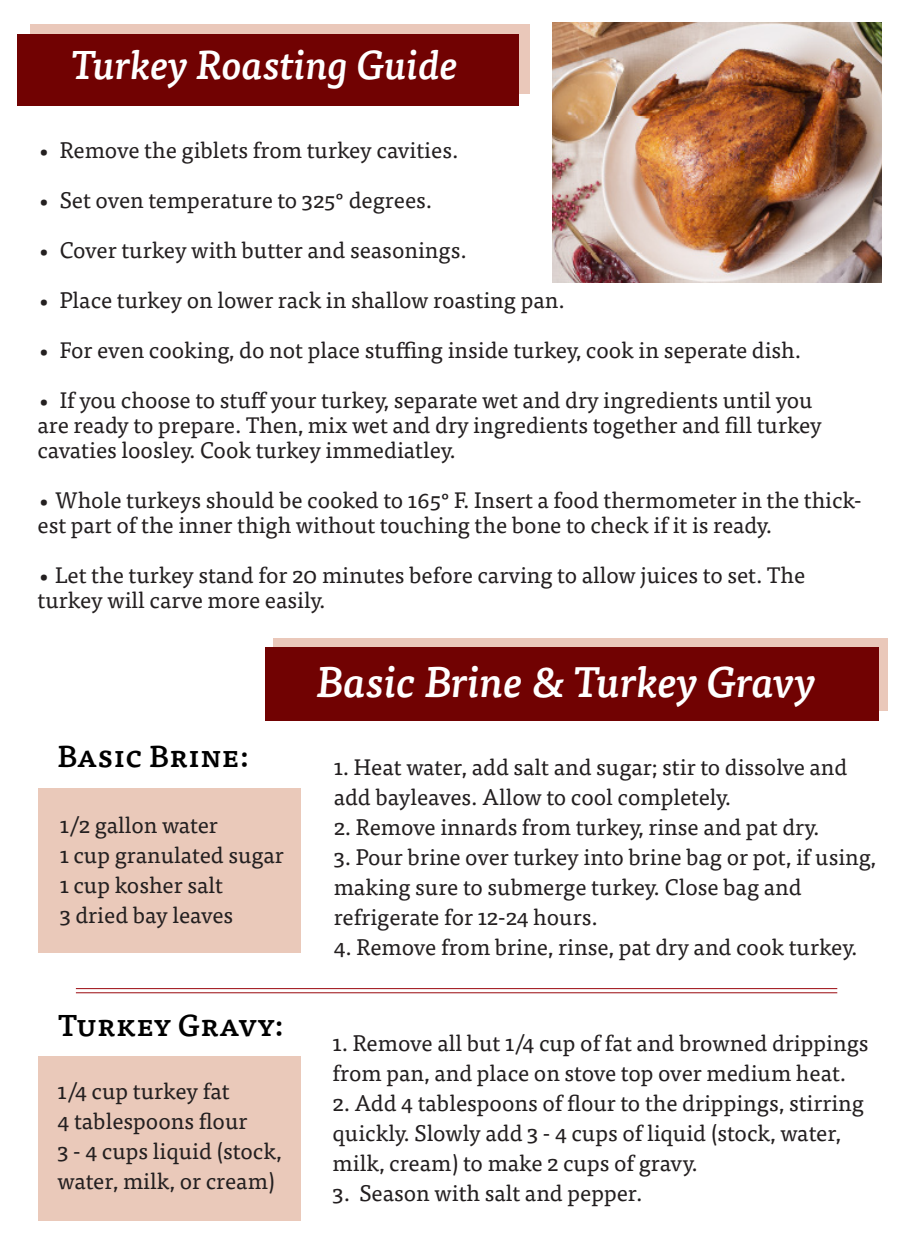
<style>
.page{position:relative;width:900px;height:1260px;background:#fff}
.page>*{position:absolute;margin:0;border:0;box-sizing:border-box;transform-origin:0 0}
.t1{font:italic 500 42.5px "Tisa Pro";color:#fff}
.t2{font:italic 500 40px "Tisa Pro";color:#fff}
.t3{font:500 30px "Tisa Pro";color:#000}
.t4{font:22.5px/30px "Tisa Pro";color:#231f20}
</style>
<div class="page">
<div style="left:273px;top:638px;width:614px;height:73px;background:#eac8ba"></div>
<div style="left:266px;top:647px;width:613px;height:73px;background:#710202"></div>
<div style="left:30px;top:25px;width:500px;height:69px;background:#eac8ba"></div>
<div style="left:17px;top:34px;width:501px;height:72px;background:#710202"></div>
<div style="left:38px;top:788px;width:263px;height:165px;background:#eac9ba"></div>
<img style="left:552px;top:22px;width:330px;height:261px">
<hr style="left:76px;top:988px;width:761px;height:1px;background:#9b090f">
<hr style="left:76px;top:992px;width:761px;height:1px;background:#9b090f">
<div style="left:38px;top:1057px;width:263px;height:164px;background:#eac9ba"></div>
<p class="t2" style="left:71px;top:34px;width:388px">Turkey Roasting Guide</p>
<p class="t4" style="left:38px;top:133px;width:423px">• Remove the giblets from turkey cavities.</p>
<p class="t4" style="left:38px;top:183px;width:396px">• Set oven temperature to 325° degrees.</p>
<p class="t4" style="left:38px;top:233px;width:431px">• Cover turkey with butter and seasonings.</p>
<p class="t4" style="left:38px;top:283px;width:529px">• Place turkey on lower rack in shallow roasting pan.</p>
<p class="t4" style="left:38px;top:333px;width:765px">• For even cooking, do not place stuffing inside turkey, cook in seperate dish.</p>
<p class="t4" style="left:38px;top:386px;width:786px;line-height:25px">• If you choose to stuff your turkey, separate wet and dry ingredients until you are ready to prepare. Then, mix wet and dry ingredients together and fill turkey cavaties loosley. Cook turkey immediatley.</p>
<p class="t4" style="left:38px;top:486px;width:826px;line-height:25px">• Whole turkeys should be cooked to 165° F. Insert a food thermometer in the thick&shy;est part of the inner thigh without touching the bone to check if it is ready.</p>
<p class="t4" style="left:38px;top:561px;width:769px;line-height:25px">• Let the turkey stand for 20 minutes before carving to allow juices to set. The turkey will carve more easily.</p>
<p class="t3" style="left:58px;top:733px;width:193px">Basic Brine:</p>
<p class="t4" style="left:60px;top:809px;width:160px">1/2 gallon water</p>
<p class="t4" style="left:60px;top:839px;width:226px">1 cup granulated sugar</p>
<p class="t4" style="left:60px;top:869px;width:165px">1 cup kosher salt</p>
<p class="t4" style="left:60px;top:899px;width:175px">3 dried bay leaves</p>
<p class="t3" style="left:58px;top:1003px;width:227px">Turkey Gravy:</p>
<p class="t4" style="left:58px;top:1075px;width:174px">1/4 cup turkey fat</p>
<p class="t4" style="left:58px;top:1105px;width:191px">4 tablespoons flour</p>
<p class="t4" style="left:58px;top:1135px;width:226px">3 - 4 cups liquid (stock, water, milk, or cream)</p>
<p class="t1" style="left:316px;top:650px;width:501px">Basic Brine &amp; Turkey Gravy</p>
<p class="t4" style="left:334px;top:751px;width:515px">1. Heat water, add salt and sugar; stir to dissolve and</p>
<p class="t4" style="left:334px;top:781px;width:399px">add bayleaves. Allow to cool completely.</p>
<p class="t4" style="left:334px;top:811px;width:487px">2. Remove innards from turkey, rinse and pat dry.</p>
<p class="t4" style="left:334px;top:841px;width:544px">3. Pour brine over turkey into brine bag or pot, if using, making sure to submerge turkey. Close bag and</p>
<p class="t4" style="left:334px;top:901px;width:266px">refrigerate for 12-24 hours.</p>
<p class="t4" style="left:334px;top:931px;width:525px">4. Remove from brine, rinse, pat dry and cook turkey.</p>
<p class="t4" style="left:333px;top:1027px;width:537px">1. Remove all but 1/4 cup of fat and browned drippings from pan, and place on stove top over medium heat.</p>
<p class="t4" style="left:333px;top:1087px;width:533px">2. Add 4 tablespoons of flour to the drippings, stirring quickly. Slowly add 3 - 4 cups of liquid (stock, water, milk, cream) to make 2 cups of gravy.</p>
<p class="t4" style="left:333px;top:1177px;width:312px">3. Season with salt and pepper.</p>
</div>
